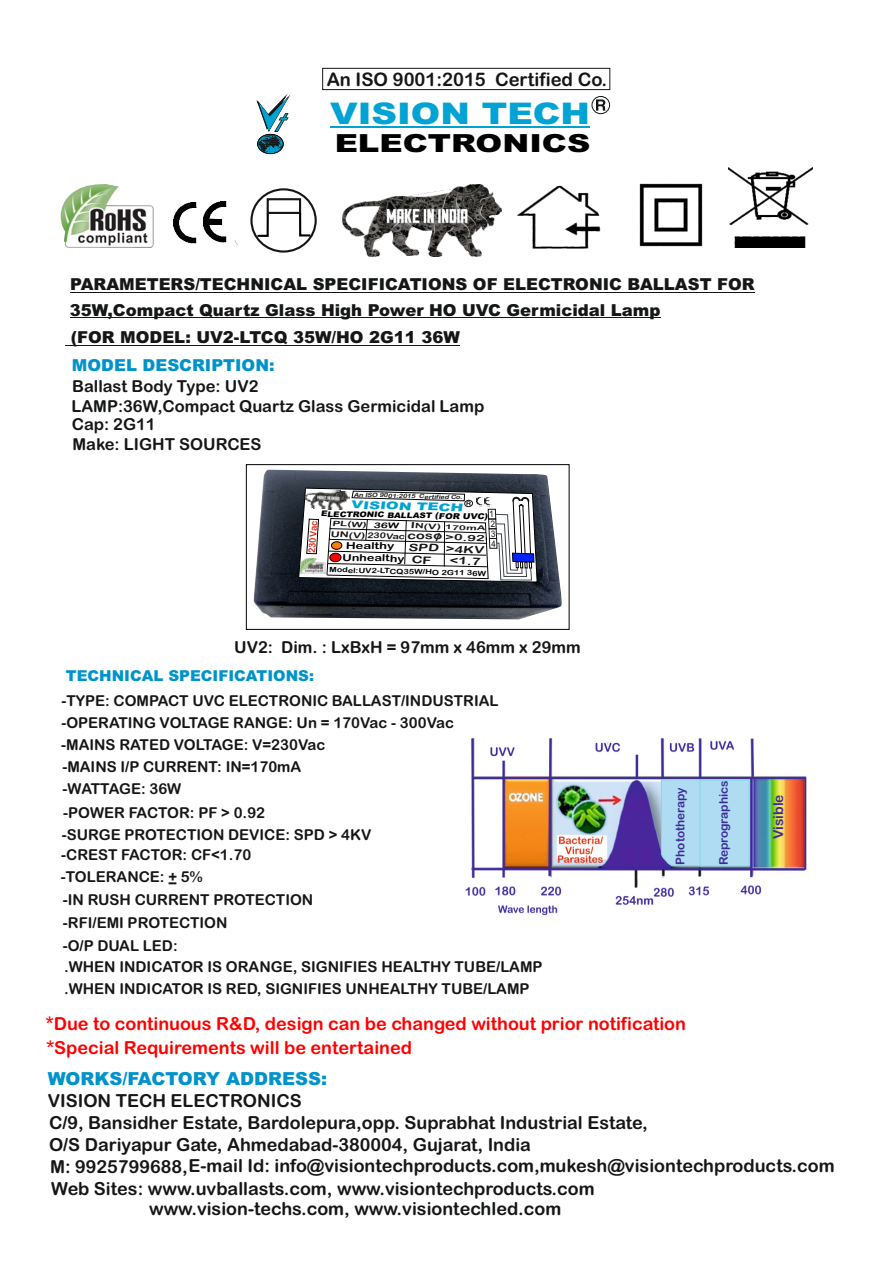
<style>
.page{position:relative;width:893px;height:1263px;background:#fff}
.page>*{position:absolute;margin:0;border:0;box-sizing:border-box;transform-origin:0 0}
.t1{font:900 29.85px "Arial";color:#00a3d4;scale:1.19 1}
.t2{font:900 24.9px "Arial";color:#000;scale:1.29 1}
.t3{font:21.75px "Arial";color:#151616;scale:1.32 1}
.t4{font:18.75px "Arial Rounded MT Bold";color:#151616}
.t5{font:18px/21.6px "Arial Rounded MT Bold";color:#151616}
.t6{font:18px/24.8px "Arial Rounded MT Bold";color:#f00}
.t7{font:900 18px "Arial";color:#0093cb}
.t8{font:900 16.5px/25.3px "Arial";color:#151616}
.t9{font:16.5px/18.8px "Arial Rounded MT Bold";color:#151616}
.t10{font:900 16.5px "Arial";color:#0093cb}
.t11{font:15px/21.9px "Arial Rounded MT Bold";color:#151616}
.t12{font:900 15px "Arial";color:#0093cb}
.t13{font:13.8px "Arial Rounded MT Bold";color:#3c2b99}
.t14{font:12.15px "Arial Rounded MT Bold";color:#3c2b99}
.t15{font:11.85px "Arial Rounded MT Bold";letter-spacing:-.005em;color:#3c2b99}
.t16{font:900 10.65px "Arial";color:#00a3d4;scale:1.43 1}
.t17{font:10.5px "Arial Rounded MT Bold";color:#151616;scale:1.41 1}
.t18{font:10.05px "Arial Rounded MT Bold";color:#151616;scale:1.47 1}
.t19{font:9.6px "Arial Rounded MT Bold";color:#000;scale:1.32 1}
.t20{font:9.6px "Arial Rounded MT Bold";color:#000;scale:1.37 1}
.t21{font:9.45px "Arial Rounded MT Bold";color:#dd2b1c;scale:.93 1}
.t22{font:9px/9.9px "Arial";color:#151616;scale:.9 1}
.t23{font:7.95px "Arial Rounded MT Bold";color:#151616;scale:1.32 1}
.t24{font:italic 900 7.8px "Arial";color:#000;scale:1.13 1}
.t25{font:7.35px "Arial Rounded MT Bold";color:#151616;scale:1.61 1}
.t26{font:7.2px "Arial Rounded MT Bold";color:#000;scale:1.24 1}
.t27{font:6.75px "Arial Rounded MT Bold";color:#151616;scale:1.79 1}
.t28{font:italic 6px "Arial Rounded MT Bold";color:#151616;scale:1.17 1}
.s1{font-size:8.1px}
.s2{font-size:8.55px}
.s3{font-size:7.2px}
.s4{font-size:7.65px}
.s5{font-size:10.5px}
.s6{font-size:11.1px}
.s7{font-size:10.35px}
</style>
<div class="page">
<img style="left:60px;top:185px;width:93px;height:62px">
<img style="left:174px;top:202px;width:23px;height:42px">
<img style="left:204px;top:201px;width:22px;height:41px">
<img style="left:517px;top:185px;width:84px;height:64px">
<img style="left:729px;top:168px;width:84px;height:79px">
<img style="left:639px;top:183px;width:64px;height:64px">
<svg style="left:253px;top:211px;width:16px;height:27px"></svg>
<div style="left:250px;top:188px;width:67px;height:65px;border:2px solid #151616;border-radius:50%"></div>
<div style="left:267px;top:198px;width:34px;height:16px;border:2px solid #151616"></div>
<svg style="left:298px;top:211px;width:15px;height:27px"></svg>
<img style="left:342px;top:184px;width:160px;height:73px">
<div style="left:592px;top:96px;width:18px;height:18px;border:1px solid #151616;border-radius:50%"></div>
<svg style="left:596px;top:99px;width:10px;height:12px"></svg>
<hr style="left:330px;top:127px;width:260px;height:1px;background:#00a3d4">
<div style="left:322px;top:68px;width:288px;height:22px;border:1px solid #151616"></div>
<svg style="left:256px;top:93px;width:35px;height:61px"></svg>
<div style="left:246px;top:464px;width:323px;height:166px;border:1px solid #000"></div>
<img style="left:253px;top:470px;width:309px;height:149px">
<hr style="left:70px;top:292px;width:685px;height:1px;background:#151616">
<hr style="left:70px;top:317px;width:590px;height:1px;background:#151616">
<hr style="left:65px;top:345px;width:395px;height:1px;background:#151616">
<img style="left:465px;top:738px;width:341px;height:177px">
<svg style="left:660px;top:779px;width:90px;height:88px;background:#abd9ef"></svg>
<svg style="left:298px;top:487px;width:240px;height:96px"></svg>
<p class="t4" style="left:327px;top:72px;width:282px">An ISO 9001:2015 Certified Co.</p>
<h1 class="t1" style="left:330px;top:102px;width:220px">VISION TECH</h1>
<h2 class="t2" style="left:335px;top:134px;width:200px">ELECTRONICS</h2>
<p class="t8" style="left:70px;top:273px;width:686px">PARAMETERS/TECHNICAL SPECIFICATIONS OF ELECTRONIC BALLAST FOR<br>35W,Compact Quartz Glass High Power HO UVC Germicidal Lamp</p>
<p class="t8" style="left:71px;top:326px;width:391px">(FOR MODEL: UV2-LTCQ 35W/HO 2G11 36W</p>
<p class="t9" style="left:72px;top:379px;width:414px">Ballast Body Type: UV2<br>LAMP:36W,Compact Quartz Glass Germicidal Lamp<br>Cap: 2G11</p>
<p class="t9" style="left:72px;top:436px;width:191px">Make: LIGHT SOURCES</p>
<p class="t10" style="left:72px;top:359px;width:204px">MODEL DESCRIPTION:</p>
<p class="t28" style="left:354px;top:492px;width:94px;rotate:2deg">An ISO 9001:2015 Certified Co.</p>
<p class="t16" style="left:351px;top:500px;width:80px;rotate:2deg">VISION TECH</p>
<p class="t22" style="left:490px;top:510px;width:9px">1<br>2<br>3<br>4</p>
<p class="t24" style="left:321px;top:511px;width:149px;rotate:1deg">ELECTRONIC BALLAST <span class="s1">(FOR UVC)</span></p>
<p class="t25" style="left:332px;top:521px;width:23px;rotate:2deg">PL(W)</p>
<p class="t27" style="left:411px;top:523px;width:43px;rotate:2deg"><span class="s2">I</span><span class="s3">N</span><span class="s4">(V)</span> 170mA</p>
<p class="t23" style="left:331px;top:531px;width:118px;rotate:2deg"><span class="s1">UN(V)</span>230Vac <span class="s5">coso</span><span class="s6">/</span> <span class="s2">&gt;0.92</span></p>
<p class="t20" style="left:346px;top:542px;width:37px">Healthy</p>
<p class="t19" style="left:342px;top:554px;width:49px;rotate:1deg">Unhealthy</p>
<p class="t26" style="left:329px;top:567px;width:128px;rotate:1deg">Model:UV2-LTCQ35W/HO 2G11 36W</p>
<p class="t21" style="left:308px;top:553px;width:36px;rotate:-86deg">230Vac</p>
<p class="t18" style="left:408px;top:544px;width:53px;rotate:2deg"><span class="s7">SPD</span> &gt;4KV</p>
<p class="t17" style="left:450px;top:556px;width:23px;rotate:2deg">&lt;1.7</p>
<p class="t9" style="left:234px;top:639px;width:348px">UV2: Dim. : LxBxH = 97mm x 46mm x 29mm</p>
<p class="t12" style="left:66px;top:670px;width:250px">TECHNICAL SPECIFICATIONS:</p>
<p class="t11" style="left:61px;top:713px;width:394px">-OPERATING VOLTAGE RANGE: Un = 170Vac - 300Vac</p>
<p class="t11" style="left:61px;top:691px;width:439px">-TYPE: COMPACT UVC ELECTRONIC BALLAST/INDUSTRIAL</p>
<p class="t11" style="left:61px;top:735px;width:266px">-MAINS RATED VOLTAGE: V=230Vac -MAINS I/P CURRENT: IN=170mA -WATTAGE: 36W</p>
<p class="t11" style="left:61px;top:825px;width:312px;line-height:20.9px">-SURGE PROTECTION DEVICE: SPD &gt; 4KV -CREST FACTOR: CF&lt;1.70</p>
<p class="t11" style="left:63px;top:890px;width:252px">-IN RUSH CURRENT PROTECTION</p>
<p class="t11" style="left:63px;top:803px;width:204px">-POWER FACTOR: PF &gt; 0.92</p>
<p class="t11" style="left:61px;top:867px;width:143px">-TOLERANCE: + 5%</p>
<p class="t11" style="left:63px;top:913px;width:166px">-RFI/EMI PROTECTION</p>
<h3 class="t3" style="left:168px;top:873px;width:9px">-</h3>
<p class="t11" style="left:63px;top:937px;width:481px;line-height:21.5px">-O/P DUAL LED:<br>.WHEN INDICATOR IS ORANGE, SIGNIFIES HEALTHY TUBE/LAMP .WHEN INDICATOR IS RED, SIGNIFIES UNHEALTHY TUBE/LAMP</p>
<p class="t14" style="left:675px;top:864px;width:78px;rotate:-90deg">Phototherapy</p>
<p class="t6" style="left:46px;top:1012px;width:642px">*Due to continuous R&amp;D, design can be changed without prior notification *Special Requirements will be entertained</p>
<p class="t15" style="left:719px;top:865px;width:87px;rotate:-90deg">Reprographics</p>
<p class="t13" style="left:773px;top:839px;width:46px;rotate:-90deg">Visible</p>
<p class="t7" style="left:48px;top:1072px;width:281px">WORKS/FACTORY ADDRESS:</p>
<p class="t5" style="left:48px;top:1091px;width:788px">VISION TECH ELECTRONICS<br>C/9, Bansidher Estate, Bardolepura,opp. Suprabhat Industrial Estate,<br>O/S Dariyapur Gate, Ahmedabad-380004, Gujarat, India<br>M: 9925799688,E-mail Id: info@visiontechproducts.com,mukesh@visiontechproducts.com</p>
<p class="t5" style="left:149px;top:1181px;width:447px;line-height:19.8px;text-indent:-98px">Web Sites: www.uvballasts.com, www.visiontechproducts.com www.vision-techs.com, www.visiontechled.com</p>
</div>
